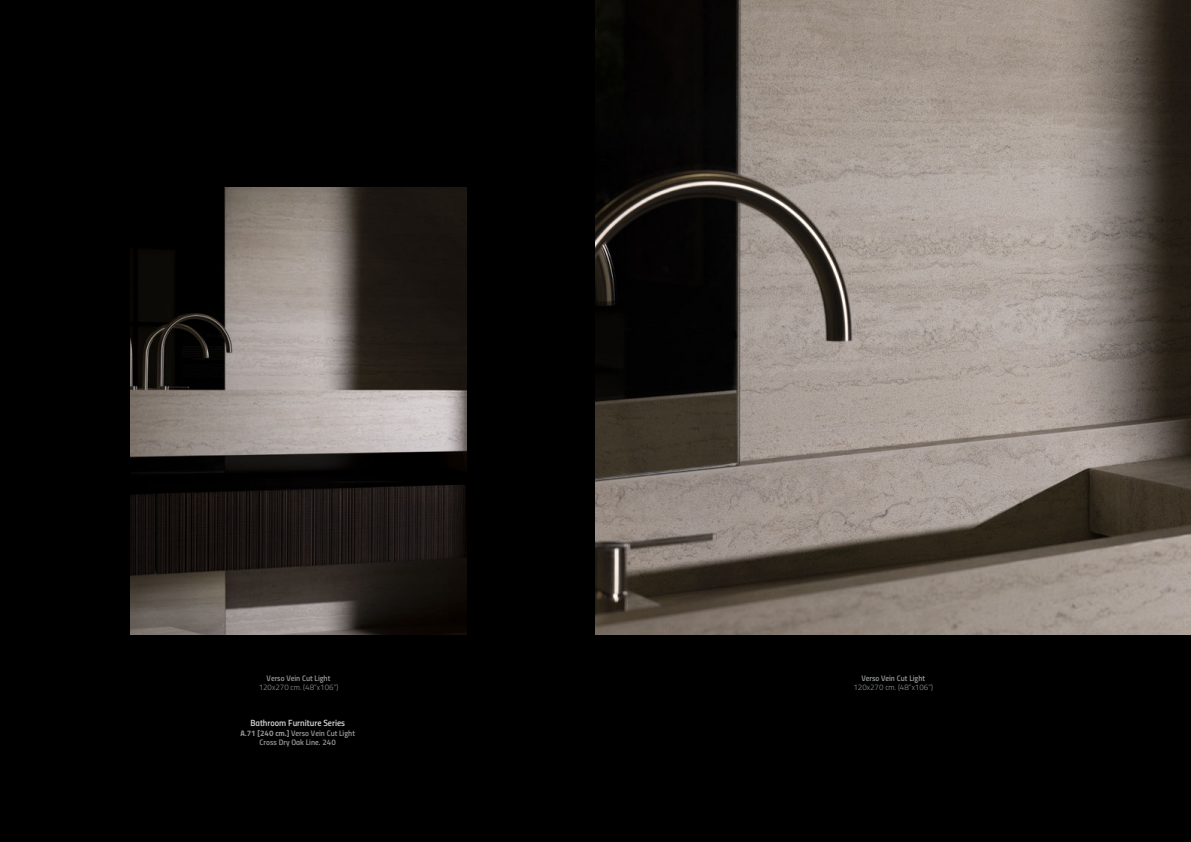
<style>
.page{position:relative;width:1191px;height:842px;background:#000}
.page>*{position:absolute;margin:0;border:0;box-sizing:border-box;transform-origin:0 0}
.t1{font:9px "Titillium Semibold Upright";color:#d1d2d4}
.t2{font:8px "Titillium Semibold Upright";color:#939598}
.t3{font:8px "Titillium Light Upright";color:#939598}
.s1{font-family:"Titillium Bold Upright"}
</style>
<div class="page">
<img style="left:131px;top:188px;width:335px;height:446px">
<img style="left:595px;top:0;width:596px;height:635px">
<p class="t2" style="left:267px;top:672px;width:65px">Verso Vein Cut Light</p>
<p class="t3" style="left:259px;top:681px;width:81px">120x270 cm. (48”x106”)</p>
<p class="t1" style="left:250px;top:716px;width:96px">Bathroom Furniture Series</p>
<p class="t2" style="left:240px;top:727px;width:116px"><span class="s1">A.71 [240 cm.]</span> Verso Vein Cut Light</p>
<p class="t2" style="left:260px;top:736px;width:78px">Cross Dry Oak Line. 240</p>
<p class="t2" style="left:861px;top:672px;width:65px">Verso Vein Cut Light</p>
<p class="t3" style="left:853px;top:681px;width:81px">120x270 cm. (48”x106”)</p>
</div>
